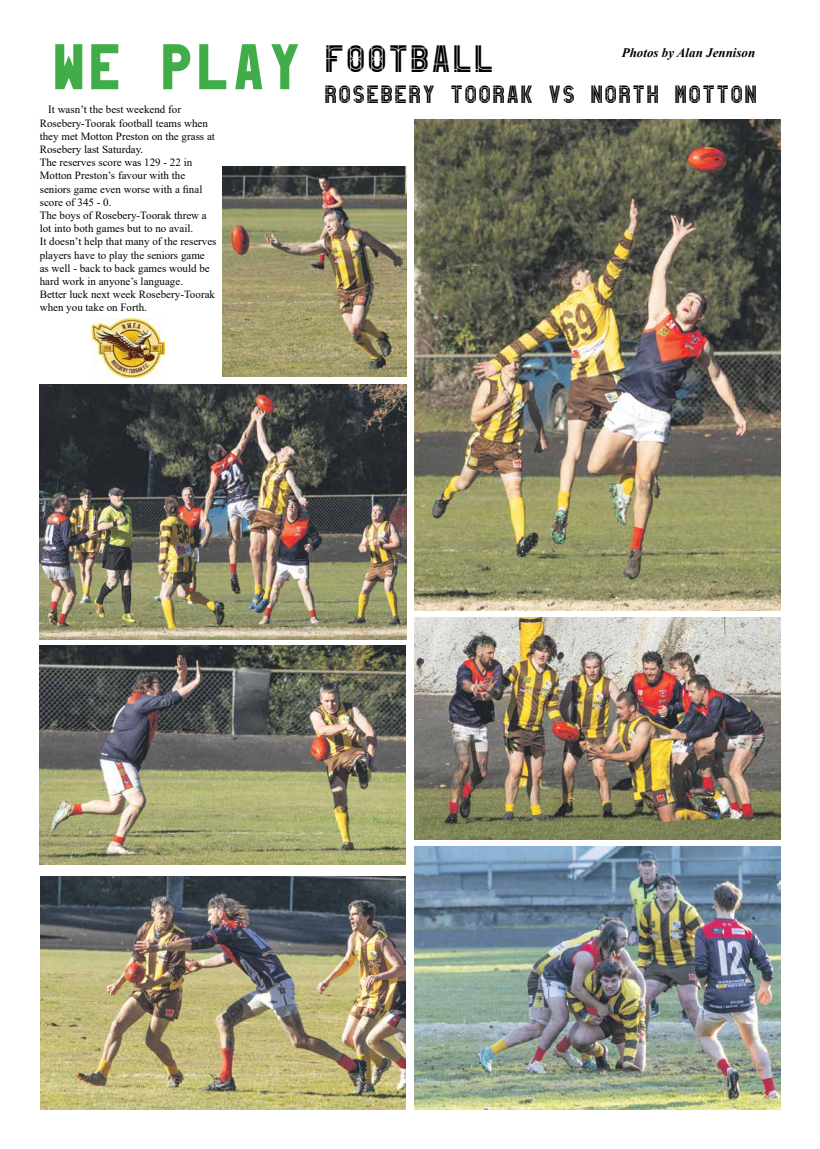
<style>
.page{position:relative;width:820px;height:1149px;background:#fff}
.page>*{position:absolute;margin:0;border:0;box-sizing:border-box;transform-origin:0 0}
.t1{font:32px "Sidetrack No.3 C";color:#000}
.t2{font:21px "Sidetrack No.3 C";color:#000}
.t3{font:italic 700 13px "Times New Roman";color:#000}
.t4{font:11px/13.2px "Times New Roman";color:#000}
.s1{font-family:"Sidetrack No.1";font-size:54px;color:#41ad49}
</style>
<div class="page">
<img style="left:40px;top:384px;width:367px;height:255px">
<img style="left:414px;top:617px;width:366px;height:222px">
<img style="left:414px;top:846px;width:366px;height:262px">
<img style="left:223px;top:166px;width:184px;height:210px">
<img style="left:40px;top:876px;width:365px;height:232px">
<img style="left:40px;top:645px;width:365px;height:219px">
<img style="left:414px;top:119px;width:366px;height:491px">
<img style="left:92px;top:318px;width:73px;height:59px">
<h1 class="t1" style="left:51px;top:41px;width:445px"><span class="s1">WE play</span> FOOTBALL</h1>
<p class="t3" style="left:621px;top:43px;width:135px">Photos by Alan Jennison</p>
<p class="t4" style="left:40px;top:103px;width:178px;text-indent:9px">It wasn’t the best weekend for<br>Rosebery-Toorak football teams when they met Motton Preston on the grass at<br>Rosebery last Saturday.<br>The reserves score was 129 - 22 in<br>Motton Preston’s favour with the seniors game even worse with a final score of 345 - 0.<br>The boys of Rosebery-Toorak threw a lot into both games but to no avail.<br>It doesn’t help that many of the reserves players have to play the seniors game as well - back to back games would be hard work in anyone’s language.<br>Better luck next week Rosebery-Toorak when you take on Forth.</p>
<h2 class="t2" style="left:324px;top:82px;width:432px">ROSEBERY TOORAK VS NORTH MOTTON</h2>
</div>
